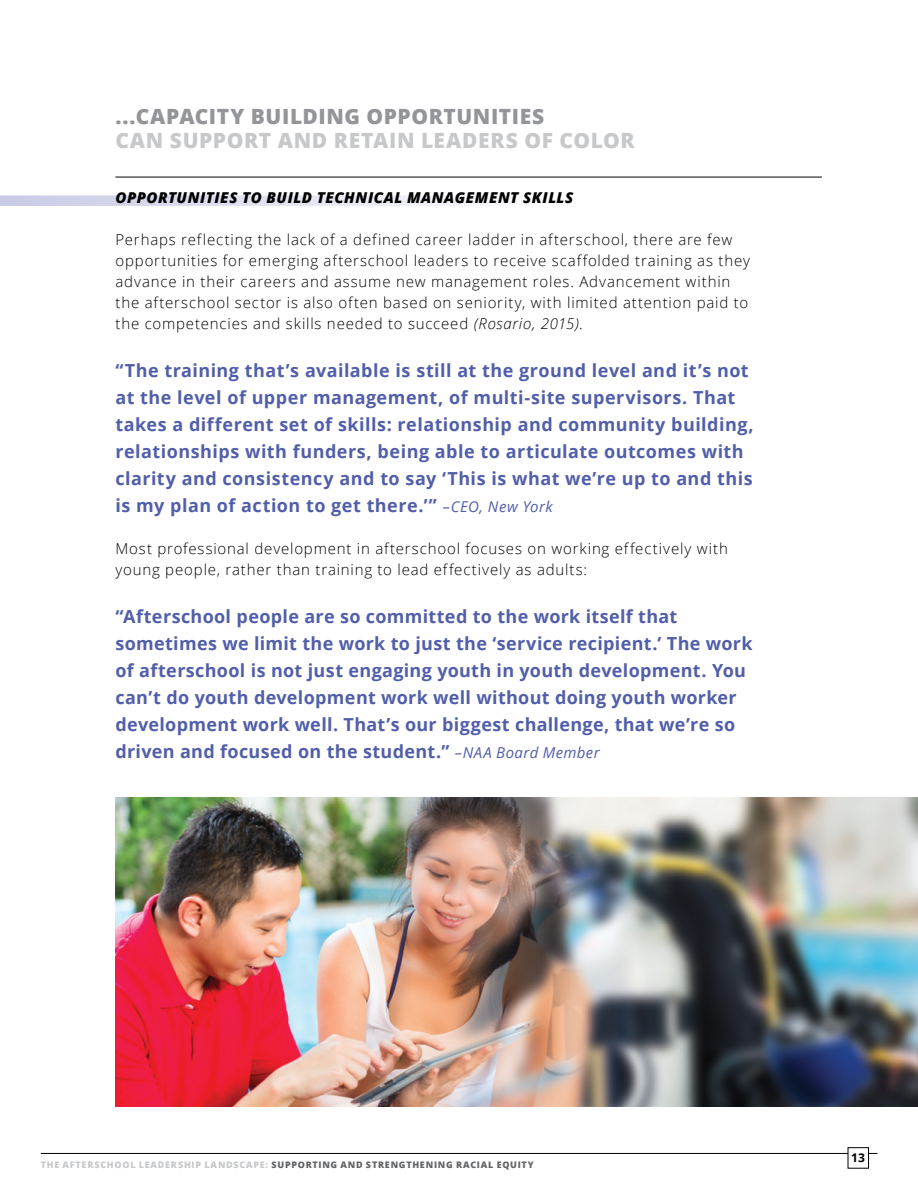
<style>
.page{position:relative;width:918px;height:1188px;background:#fff}
.page>*{position:absolute;margin:0;border:0;box-sizing:border-box;transform-origin:0 0}
.t1{font:800 21px "Open Sans";letter-spacing:.03em;color:#c7c8ca}
.t2{font:800 21px "Open Sans";letter-spacing:.025em;color:#939598}
.t3{font:700 18px/27px "Open Sans";letter-spacing:.025em;color:#515eaa}
.t4{font:300 15px/21px "Open Sans";letter-spacing:.055em;color:#000}
.t5{font:italic 800 15px "Open Sans";letter-spacing:.035em;color:#000}
.t6{font:700 12px "Open Sans";color:#000}
.t7{font:800 9px "Open Sans";letter-spacing:.085em;color:#636466}
.s1{font-style:italic}
.s2{font-weight:400;font-style:italic;font-size:15px}
.s3{color:#c7c8ca}
</style>
<div class="page">
<hr style="left:41px;top:1153px;width:837px;height:1px;background:#000">
<div style="left:848px;top:1148px;width:21px;height:20px;background:#fff"></div>
<svg style="left:0;top:195px;width:461px;height:11px"></svg>
<hr style="left:115px;top:177px;width:707px;height:1px;background:#000">
<img style="left:638px;top:797px;width:280px;height:309px">
<img style="left:115px;top:797px;width:523px;height:309px">
<p class="t2" style="left:115px;top:100px;width:430px">...CAPACITY BUILDING OPPORTUNITIES</p>
<p class="t1" style="left:115px;top:124px;width:521px">CAN SUPPORT AND RETAIN LEADERS OF COLOR</p>
<p class="t5" style="left:115px;top:187px;width:459px">OPPORTUNITIES TO BUILD TECHNICAL MANAGEMENT SKILLS</p>
<p class="t4" style="left:115px;top:229px;width:636px">Perhaps reflecting the lack of a defined career ladder in afterschool, there are few opportunities for emerging afterschool leaders to receive scaffolded training as they advance in their careers and assume new management roles. Advancement within the afterschool sector is also often based on seniority, with limited attention paid to the competencies and skills needed to succeed <span class="s1">(Rosario, 2015)</span>.</p>
<p class="t3" style="left:115px;top:357px;width:640px">“The training that’s available is still at the ground level and it’s not at the level of upper management, of multi-site supervisors. That takes a different set of skills: relationship and community building, relationships with funders, being able to articulate outcomes with clarity and consistency and to say ‘This is what we’re up to and this is my plan of action to get there.’” <span class="s2">–CEO, New York</span></p>
<p class="t4" style="left:115px;top:538px;width:614px">Most professional development in afterschool focuses on working effectively with young people, rather than training to lead effectively as adults:</p>
<p class="t3" style="left:115px;top:603px;width:639px">“Afterschool people are so committed to the work itself that sometimes we limit the work to just the ‘service recipient.’ The work of afterschool is not just engaging youth in youth development. You can’t do youth development work well without doing youth worker development work well. That’s our biggest challenge, that we’re so driven and focused on the student.” <span class="s2">–NAA Board Member</span></p>
<p class="t7" style="left:41px;top:1158px;width:495px"><span class="s3">THE AFTERSCHOOL LEADERSHIP LANDSCAPE:</span> SUPPORTING AND STRENGTHENING RACIAL EQUITY</p>
<p class="t6" style="left:851px;top:1150px;width:15px">13</p>
</div>
